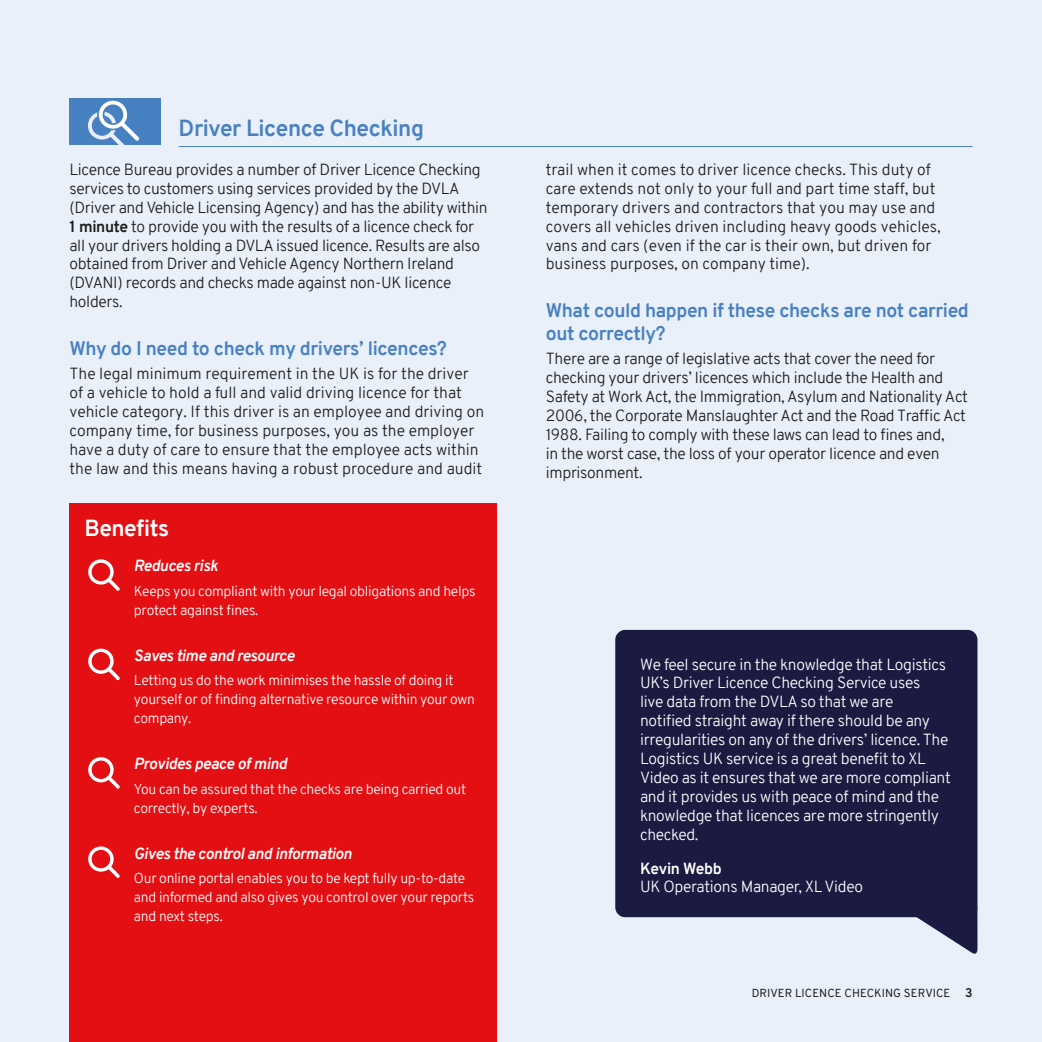
<style>
.page{position:relative;width:1042px;height:1042px;background:#fff}
.page>*{position:absolute;margin:0;border:0;box-sizing:border-box;transform-origin:0 0}
.t1{font:700 22.75px "Overpass";letter-spacing:-.02em;color:#4881c2}
.t2{font:700 22.75px "Overpass";letter-spacing:-.02em;color:#fff}
.t3{font:700 19.25px/23.1px "Overpass";letter-spacing:-.02em;color:#4881c2}
.t4{font:300 15.75px/18.9px "Overpass";letter-spacing:-.02em;color:#1d1d1b}
.t5{font:300 15.75px/18.9px "Overpass";color:#1d1d1b}
.t6{font:300 15.75px/18.9px "Overpass";letter-spacing:-.02em;color:#fff}
.t7{font:italic 700 15.75px "Overpass";letter-spacing:-.02em;color:#fff}
.t8{font:700 15.75px "Overpass";letter-spacing:-.02em;color:#fff}
.t9{font:300 14px/19.2px "Overpass";letter-spacing:-.02em;color:#fff}
.t10{font:11.38px "Overpass";letter-spacing:.01em;color:#1d1d1b}
.s1{font-weight:700}
.s2{font-weight:700;font-size:12.25px}
</style>
<div class="page">
<div style="left:1px;top:0;width:1041px;height:1042px;background:#eaf0fa"></div>
<hr style="left:179px;top:146px;width:793px;height:1px;background:#4881c2">
<div style="left:69px;top:504px;width:428px;height:538px;background:#e30f13"></div>
<svg style="left:88px;top:559px;width:32px;height:32px"></svg>
<svg style="left:88px;top:648px;width:32px;height:32px"></svg>
<svg style="left:88px;top:757px;width:32px;height:32px"></svg>
<svg style="left:88px;top:846px;width:32px;height:32px"></svg>
<div style="left:615px;top:630px;width:362px;height:287px;background:#1b1a40;border-radius:10px"></div>
<svg style="left:901px;top:910px;width:76px;height:44px"></svg>
<div style="left:69px;top:98px;width:91px;height:47px;background:#4881c2"></div>
<svg style="left:88px;top:101px;width:51px;height:44px"></svg>
<h1 class="t1" style="left:179px;top:112px;width:247px">Driver Licence Checking</h1>
<p class="t4" style="left:69px;top:160px;width:420px">Licence Bureau provides a number of Driver Licence Checking services to customers using services provided by the DVLA (Driver and Vehicle Licensing Agency) and has the ability within <span class="s1">1 minute</span> to provide you with the results of a licence check for all your drivers holding a DVLA issued licence. Results are also obtained from Driver and Vehicle Agency Northern Ireland (DVANI) records and checks made against non-UK licence holders.</p>
<p class="t3" style="left:69px;top:337px;width:379px">Why do I need to check my drivers’ licences?</p>
<p class="t5" style="left:69px;top:364px;width:416px">The legal minimum requirement in the UK is for the driver of a vehicle to hold a full and valid driving licence for that vehicle category. If this driver is an employee and driving on company time, for business purposes, you as the employer have a duty of care to ensure that the employee acts within the law and this means having a robust procedure and audit</p>
<h1 class="t2" style="left:84px;top:511px;width:86px">Benefits</h1>
<p class="t7" style="left:134px;top:555px;width:86px">Reduces risk</p>
<p class="t9" style="left:134px;top:581px;width:343px">Keeps you compliant with your legal obligations and helps protect against fines.</p>
<p class="t7" style="left:134px;top:644px;width:162px">Saves time and resource</p>
<p class="t9" style="left:134px;top:670px;width:342px">Letting us do the work minimises the hassle of doing it yourself or of finding alternative resource within your own company.</p>
<p class="t7" style="left:134px;top:752px;width:154px">Provides peace of mind</p>
<p class="t9" style="left:134px;top:779px;width:334px">You can be assured that the checks are being carried out correctly, by experts.</p>
<p class="t7" style="left:134px;top:842px;width:219px">Gives the control and information</p>
<p class="t9" style="left:134px;top:868px;width:342px">Our online portal enables you to be kept fully up-to-date and informed and also gives you control over your reports and next steps.</p>
<p class="t5" style="left:546px;top:160px;width:396px">trail when it comes to driver licence checks. This duty of care extends not only to your full and part time staff, but temporary drivers and contractors that you may use and covers all vehicles driven including heavy goods vehicles, vans and cars (even if the car is their own, but driven for business purposes, on company time).</p>
<p class="t3" style="left:546px;top:299px;width:425px">What could happen if these checks are not carried out correctly?</p>
<p class="t4" style="left:546px;top:349px;width:424px">There are a range of legislative acts that cover the need for checking your drivers’ licences which include the Health and Safety at Work Act, the Immigration, Asylum and Nationality Act 2006, the Corporate Manslaughter Act and the Road Traffic Act 1988. Failing to comply with these laws can lead to fines and,<br>in the worst case, the loss of your operator licence and even imprisonment.</p>
<p class="t6" style="left:640px;top:655px;width:312px">We feel secure in the knowledge that Logistics UK’s Driver Licence Checking Service uses<br>live data from the DVLA so that we are<br>notified straight away if there should be any irregularities on any of the drivers’ licence. The Logistics UK service is a great benefit to XL Video as it ensures that we are more compliant and it provides us with peace of mind and the knowledge that licences are more stringently checked.</p>
<p class="t8" style="left:640px;top:857px;width:83px">Kevin Webb</p>
<p class="t6" style="left:640px;top:877px;width:225px">UK Operations Manager, XL Video</p>
<p class="t10" style="left:752px;top:985px;width:222px">DRIVER LICENCE CHECKING SERVICE <span class="s2">3</span></p>
</div>
